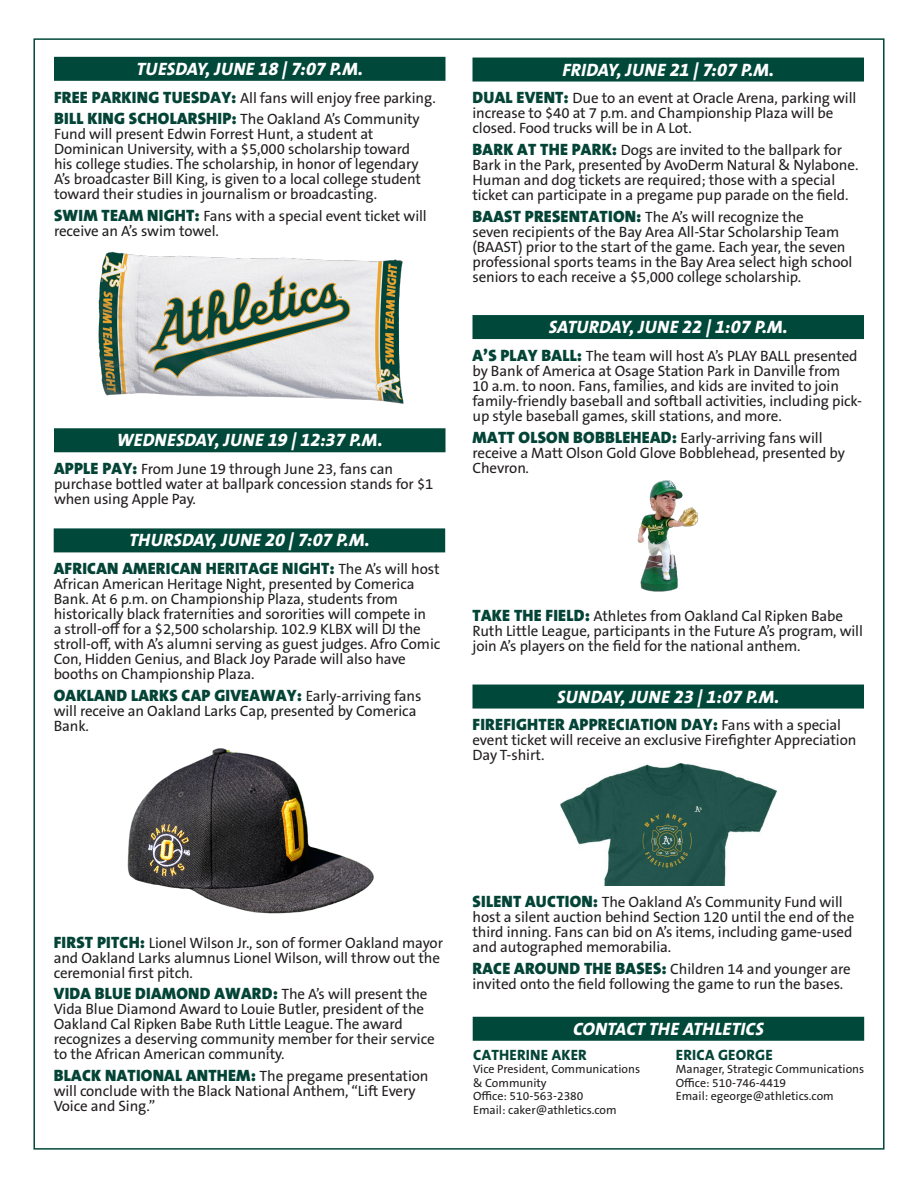
<style>
.page{position:relative;width:918px;height:1188px;background:#fff}
.page>*{position:absolute;margin:0;border:0;box-sizing:border-box;transform-origin:0 0}
.Main_Head{font:italic 800 18px "The Sans B W8";letter-spacing:.015em;color:#fff}
.t1{font:900 16.5px "The Sans B W9";letter-spacing:.015em;color:#044437}
.t2{font:15px/15px "The Sans B W5 Plain";letter-spacing:-.005em;color:#231f20}
.t3{font:800 15px "The Sans B W8";letter-spacing:.015em;color:#044437}
.t4{font:12px "The Sans B W5 Plain";color:#231f20}
.s1{font-family:"The Sans B W9";font-weight:900;font-size:16.5px;color:#044437}
.s2{font-family:"The Sans B W5 Plain";font-weight:400;font-size:15px;color:#231f20}
</style>
<div class="page">
<div style="left:33px;top:38px;width:852px;height:1112px;background:#fff;border:2px solid #004839"></div>
<div style="left:54px;top:57px;width:392px;height:24px;background:#004839"></div>
<div style="left:54px;top:428px;width:392px;height:24px;background:#004839"></div>
<div style="left:472px;top:58px;width:392px;height:24px;background:#004839"></div>
<div style="left:472px;top:315px;width:392px;height:24px;background:#004839"></div>
<div style="left:472px;top:685px;width:392px;height:24px;background:#004839"></div>
<div style="left:54px;top:528px;width:391px;height:24px;background:#004839"></div>
<div style="left:473px;top:1017px;width:391px;height:24px;background:#004839"></div>
<img style="left:98px;top:251px;width:306px;height:153px">
<img style="left:127px;top:748px;width:247px;height:166px">
<img style="left:560px;top:764px;width:216px;height:122px">
<img style="left:637px;top:480px;width:62px;height:112px">
<p class="Main_Head" style="left:137px;top:57px;width:228px">TUESDAY, JUNE 18 | 7:07 P.M.</p>
<p class="t2" style="left:54px;top:90px;width:383px"><span class="s1">FREE PARKING TUESDAY:</span> All fans will enjoy free parking.</p>
<p class="t2" style="left:54px;top:112px;width:369px"><span class="s1">BILL KING SCHOLARSHIP:</span> The Oakland A’s Community Fund will present Edwin Forrest Hunt, a student at Dominican University, with a $5,000 scholarship toward his college studies. The scholarship, in honor of legendary A’s broadcaster Bill King, is given to a local college student toward their studies in journalism or broadcasting.</p>
<p class="t2" style="left:54px;top:209px;width:374px"><span class="s1">SWIM TEAM NIGHT:</span> Fans with a special event ticket will receive an A’s swim towel.</p>
<p class="Main_Head" style="left:117px;top:429px;width:267px">WEDNESDAY, JUNE 19 | 12:37 P.M.</p>
<p class="t2" style="left:54px;top:462px;width:381px"><span class="s1">APPLE PAY:</span> From June 19 through June 23, fans can purchase bottled water at ballpark concession stands for $1 when using Apple Pay.</p>
<p class="Main_Head" style="left:129px;top:529px;width:242px">THURSDAY, JUNE 20 | 7:07 P.M.</p>
<p class="t1" style="left:54px;top:558px;width:387px">AFRICAN AMERICAN HERITAGE NIGHT: <span class="s2">The A’s will host</span></p>
<p class="t2" style="left:54px;top:577px;width:388px">African American Heritage Night, presented by Comerica Bank. At 6 p.m. on Championship Plaza, students from historically black fraternities and sororities will compete in<br>a stroll-off for a $2,500 scholarship. 102.9 KLBX will DJ the stroll-off, with A’s alumni serving as guest judges. Afro Comic Con, Hidden Genius, and Black Joy Parade will also have booths on Championship Plaza.</p>
<p class="t1" style="left:54px;top:685px;width:369px">OAKLAND LARKS CAP GIVEAWAY: <span class="s2">Early-arriving fans</span></p>
<p class="t2" style="left:54px;top:703px;width:364px">will receive an Oakland Larks Cap, presented by Comerica<br>Bank.</p>
<p class="Main_Head" style="left:562px;top:58px;width:213px">FRIDAY, JUNE 21 | 7:07 P.M.</p>
<p class="t2" style="left:472px;top:91px;width:385px"><span class="s1">DUAL EVENT:</span> Due to an event at Oracle Arena, parking will increase to $40 at 7 p.m. and Championship Plaza will be closed. Food trucks will be in A Lot.</p>
<p class="t2" style="left:472px;top:143px;width:387px"><span class="s1">BARK AT THE PARK:</span> Dogs are invited to the ballpark for Bark in the Park, presented by AvoDerm Natural &amp; Nylabone.<br>Human and dog tickets are required; those with a special ticket can participate in a pregame pup parade on the field.</p>
<p class="t2" style="left:472px;top:209px;width:381px"><span class="s1">BAAST PRESENTATION:</span> The A’s will recognize the<br>seven recipients of the Bay Area All-Star Scholarship Team (BAAST) prior to the start of the game. Each year, the seven professional sports teams in the Bay Area select high school seniors to each receive a $5,000 college scholarship.</p>
<p class="Main_Head" style="left:549px;top:315px;width:241px">SATURDAY, JUNE 22 | 1:07 P.M.</p>
<p class="t2" style="left:472px;top:348px;width:391px"><span class="s1">A’S PLAY BALL:</span> The team will host A’s PLAY BALL presented by Bank of America at Osage Station Park in Danville from<br>10 a.m. to noon. Fans, families, and kids are invited to join family-friendly baseball and softball activities, including pick&shy;up style baseball games, skill stations, and more.</p>
<p class="t2" style="left:472px;top:430px;width:374px"><span class="s1">MATT OLSON BOBBLEHEAD:</span> Early-arriving fans will receive a Matt Olson Gold Glove Bobblehead, presented by<br>Chevron.</p>
<p class="t2" style="left:472px;top:609px;width:392px"><span class="s1">TAKE THE FIELD:</span> Athletes from Oakland Cal Ripken Babe<br>Ruth Little League, participants in the Future A’s program, will join A’s players on the field for the national anthem.</p>
<p class="Main_Head" style="left:557px;top:685px;width:224px">SUNDAY, JUNE 23 | 1:07 P.M.</p>
<p class="t1" style="left:473px;top:714px;width:370px">FIREFIGHTER APPRECIATION DAY: <span class="s2">Fans with a special</span></p>
<p class="t2" style="left:472px;top:733px;width:385px">event ticket will receive an exclusive Firefighter Appreciation<br>Day T-shirt.</p>
<p class="t2" style="left:54px;top:935px;width:391px"><span class="s1">FIRST PITCH:</span> Lionel Wilson Jr., son of former Oakland mayor and Oakland Larks alumnus Lionel Wilson, will throw out the ceremonial first pitch.</p>
<p class="t1" style="left:54px;top:983px;width:375px">VIDA BLUE DIAMOND AWARD: <span class="s2">The A’s will present the</span></p>
<p class="t2" style="left:54px;top:1002px;width:383px">Vida Blue Diamond Award to Louie Butler, president of the Oakland Cal Ripken Babe Ruth Little League. The award recognizes a deserving community member for their service to the African American community.</p>
<p class="t2" style="left:54px;top:1069px;width:376px"><span class="s1">BLACK NATIONAL ANTHEM:</span> The pregame presentation will conclude with the Black National Anthem, “Lift Every<br>Voice and Sing.”</p>
<p class="t2" style="left:472px;top:895px;width:383px"><span class="s1">SILENT AUCTION:</span> The Oakland A’s Community Fund will host a silent auction behind Section 120 until the end of the third inning. Fans can bid on A’s items, including game-used and autographed memorabilia.</p>
<p class="t2" style="left:472px;top:962px;width:380px"><span class="s1">RACE AROUND THE BASES:</span> Children 14 and younger are invited onto the field following the game to run the bases.</p>
<p class="Main_Head" style="left:573px;top:1017px;width:192px">CONTACT THE ATHLETICS</p>
<p class="t3" style="left:473px;top:1045px;width:115px">CATHERINE AKER</p>
<p class="t4" style="left:473px;top:1061px;width:169px">Vice President, Communications</p>
<p class="t4" style="left:473px;top:1075px;width:75px">&amp; Community</p>
<p class="t4" style="left:473px;top:1088px;width:112px">Office: 510-563-2380</p>
<p class="t4" style="left:473px;top:1102px;width:145px">Email: caker@athletics.com</p>
<p class="t3" style="left:676px;top:1045px;width:98px">ERICA GEORGE</p>
<p class="t4" style="left:676px;top:1061px;width:190px">Manager, Strategic Communications</p>
<p class="t4" style="left:676px;top:1075px;width:112px">Office: 510-746-4419</p>
<p class="t4" style="left:676px;top:1088px;width:160px">Email: egeorge@athletics.com</p>
</div>
